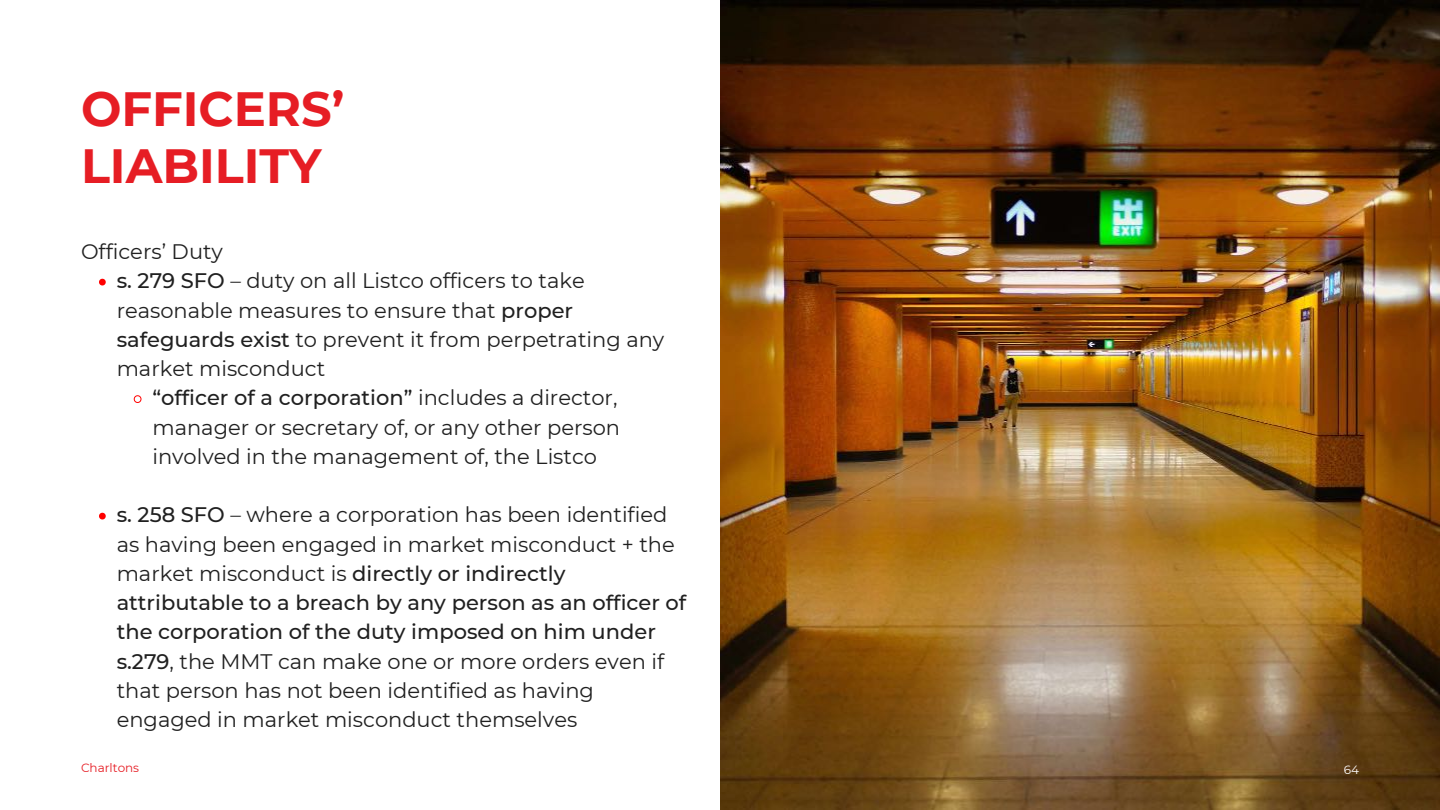
<style>
.page{position:relative;width:1440px;height:810px;background:#fff}
.page>*{position:absolute;margin:0;border:0;box-sizing:border-box;transform-origin:0 0}
.t1{font:700 48px/57px "Montserrat";color:#e61d24}
.t2{font:21px/29.2px "Montserrat";color:#202020}
.t3{font:500 21px "Montserrat";color:#202020}
.t4{font:12px "Montserrat";color:#e61d24}
.t5{font:12px "Montserrat";color:#fff}
.s1{font-weight:500}
.s2{font-weight:400}
</style>
<div class="page">
<img style="left:720px;top:0;width:720px;height:810px">
<svg style="left:99px;top:279px;width:7px;height:6px"></svg>
<svg style="left:133px;top:395px;width:9px;height:8px"></svg>
<svg style="left:99px;top:513px;width:7px;height:6px"></svg>
<h1 class="t1" style="left:81px;top:80px;width:265px">OFFICERS’<br>LIABILITY</h1>
<p class="t2" style="left:81px;top:237px;width:144px">Officers’ Duty</p>
<p class="t2" style="left:117px;top:266px;width:470px"><span class="s1">s. 279 SFO</span> – duty on all Listco officers to take</p>
<p class="t2" style="left:117px;top:296px;width:458px">reasonable measures to ensure that <span class="s1">proper</span></p>
<p class="t2" style="left:117px;top:325px;width:549px"><span class="s1">safeguards exist</span> to prevent it from perpetrating any</p>
<p class="t2" style="left:117px;top:354px;width:210px">market misconduct</p>
<p class="t3" style="left:152px;top:385px;width:467px">“officer of a corporation” <span class="s2">includes a director,</span></p>
<p class="t2" style="left:152px;top:413px;width:469px">manager or secretary of, or any other person</p>
<p class="t2" style="left:152px;top:442px;width:446px">involved in the management of, the Listco</p>
<p class="t2" style="left:117px;top:500px;width:571px"><span class="s1">s. 258 SFO</span> – where a corporation has been identified as having been engaged in market misconduct + the market misconduct is <span class="s1">directly or indirectly attributable to a breach by any person as an officer of the corporation of the duty imposed on him under s.279</span>, the MMT can make one or more orders even if that person has not been identified as having engaged in market misconduct themselves</p>
<p class="t4" style="left:81px;top:761px;width:60px">Charltons</p>
<p class="t5" style="left:1344px;top:762px;width:17px">64</p>
</div>
